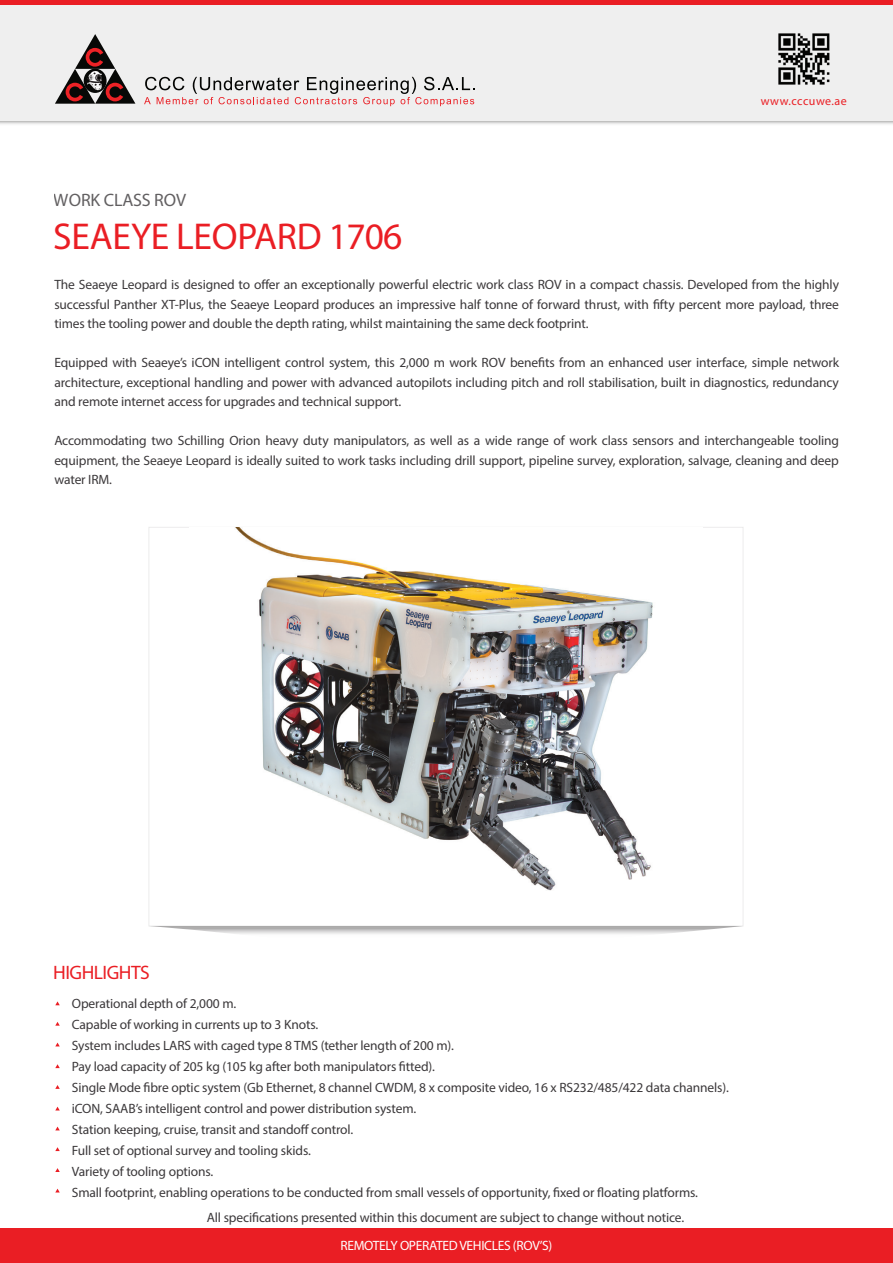
<style>
.page{position:relative;width:893px;height:1263px;background:#fff}
.page>*{position:absolute;margin:0;border:0;box-sizing:border-box;transform-origin:0 0}
.t1{font:37.5px "Myriad Pro";letter-spacing:-.005em;color:#ea1e24}
.t2{font:19.5px "Myriad Pro";letter-spacing:-.025em;color:#ea1e24}
.t3{font:18px "Myriad Pro";letter-spacing:-.01em;color:#3b383a}
.t4{font:13.5px/19.5px "Myriad Pro";letter-spacing:-.01em;color:#3b383a;text-align:justify}
.t5{font:13.5px "Myriad Pro";letter-spacing:-.025em;color:#fff}
.t6{font:12px "Myriad Pro";letter-spacing:.04em;color:#ea1e24}
</style>
<div class="page">
<div style="left:0;top:2px;width:893px;height:120px;background:#efefef"></div>
<div style="left:0;top:1229px;width:893px;height:34px;background:#ea1e24"></div>
<svg style="left:55px;top:1001px;width:5px;height:4px"></svg>
<svg style="left:55px;top:1022px;width:5px;height:4px"></svg>
<svg style="left:55px;top:1042px;width:5px;height:4px"></svg>
<svg style="left:55px;top:1064px;width:5px;height:4px"></svg>
<svg style="left:55px;top:1085px;width:5px;height:4px"></svg>
<svg style="left:55px;top:1126px;width:5px;height:4px"></svg>
<svg style="left:55px;top:1147px;width:5px;height:4px"></svg>
<svg style="left:55px;top:1188px;width:5px;height:4px"></svg>
<svg style="left:55px;top:1168px;width:5px;height:4px"></svg>
<svg style="left:144px;top:77px;width:331px;height:29px"></svg>
<svg style="left:55px;top:34px;width:80px;height:70px"></svg>
<hr style="left:0;top:0;width:893px;height:4px;background:#ea1e24">
<img style="left:778px;top:33px;width:52px;height:52px">
<svg style="left:149px;top:926px;width:594px;height:8px;background:#cdcccc"></svg>
<svg style="left:0;top:122px;width:893px;height:2px;background:#e0e0e0"></svg>
<img style="left:190px;top:528px;width:513px;height:363px">
<h3 class="t3" style="left:54px;top:189px;width:134px">WORK CLASS ROV</h3>
<p class="t1" style="left:53px;top:213px;width:351px">SEAEYE LEOPARD 1706</p>
<p class="t6" style="left:761px;top:94px;width:88px">www.cccuwe.ae</p>
<p class="t4" style="left:54px;top:275px;width:786px">The Seaeye Leopard is designed to offer an exceptionally powerful electric work class ROV in a compact chassis. Developed from the highly successful Panther XT-Plus, the Seaeye Leopard produces an impressive half tonne of forward thrust, with fifty percent more payload, three times the tooling power and double the depth rating, whilst maintaining the same deck footprint.</p>
<p class="t4" style="left:54px;top:353px;width:786px">Equipped with Seaeye’s iCON intelligent control system, this 2,000 m work ROV benefits from an enhanced user interface, simple network architecture, exceptional handling and power with advanced autopilots including pitch and roll stabilisation, built in diagnostics, redundancy and remote internet access for upgrades and technical support.</p>
<p class="t4" style="left:54px;top:431px;width:786px">Accommodating two Schilling Orion heavy duty manipulators, as well as a wide range of work class sensors and interchangeable tooling equipment, the Seaeye Leopard is ideally suited to work tasks including drill support, pipeline survey, exploration, salvage, cleaning and deep water IRM.</p>
<p class="t2" style="left:53px;top:960px;width:98px">HIGHLIGHTS</p>
<p class="t4" style="left:72px;top:994px;width:166px">Operational depth of 2,000 m.</p>
<p class="t4" style="left:72px;top:1015px;width:248px">Capable of working in currents up to 3 Knots.</p>
<p class="t4" style="left:72px;top:1036px;width:384px">System includes LARS with caged type 8 TMS (tether length of 200 m).</p>
<p class="t4" style="left:72px;top:1057px;width:365px">Pay load capacity of 205 kg (105 kg after both manipulators fitted).</p>
<p class="t4" style="left:72px;top:1078px;width:658px">Single Mode fibre optic system (Gb Ethernet, 8 channel CWDM, 8 x composite video, 16 x RS232/485/422 data channels).</p>
<p class="t4" style="left:72px;top:1099px;width:346px">iCON, SAAB’s intelligent control and power distribution system.</p>
<p class="t4" style="left:72px;top:1120px;width:283px">Station keeping, cruise, transit and standoff control.</p>
<p class="t4" style="left:72px;top:1141px;width:241px">Full set of optional survey and tooling skids.</p>
<p class="t4" style="left:72px;top:1162px;width:143px">Variety of tooling options.</p>
<p class="t4" style="left:72px;top:1183px;width:628px">Small footprint, enabling operations to be conducted from small vessels of opportunity, fixed or floating platforms.</p>
<p class="t4" style="left:207px;top:1207px;width:479px">All specifications presented within this document are subject to change without notice.</p>
<p class="t5" style="left:341px;top:1237px;width:213px">REMOTELY OPERATED VEHICLES (ROV’S)</p>
</div>
